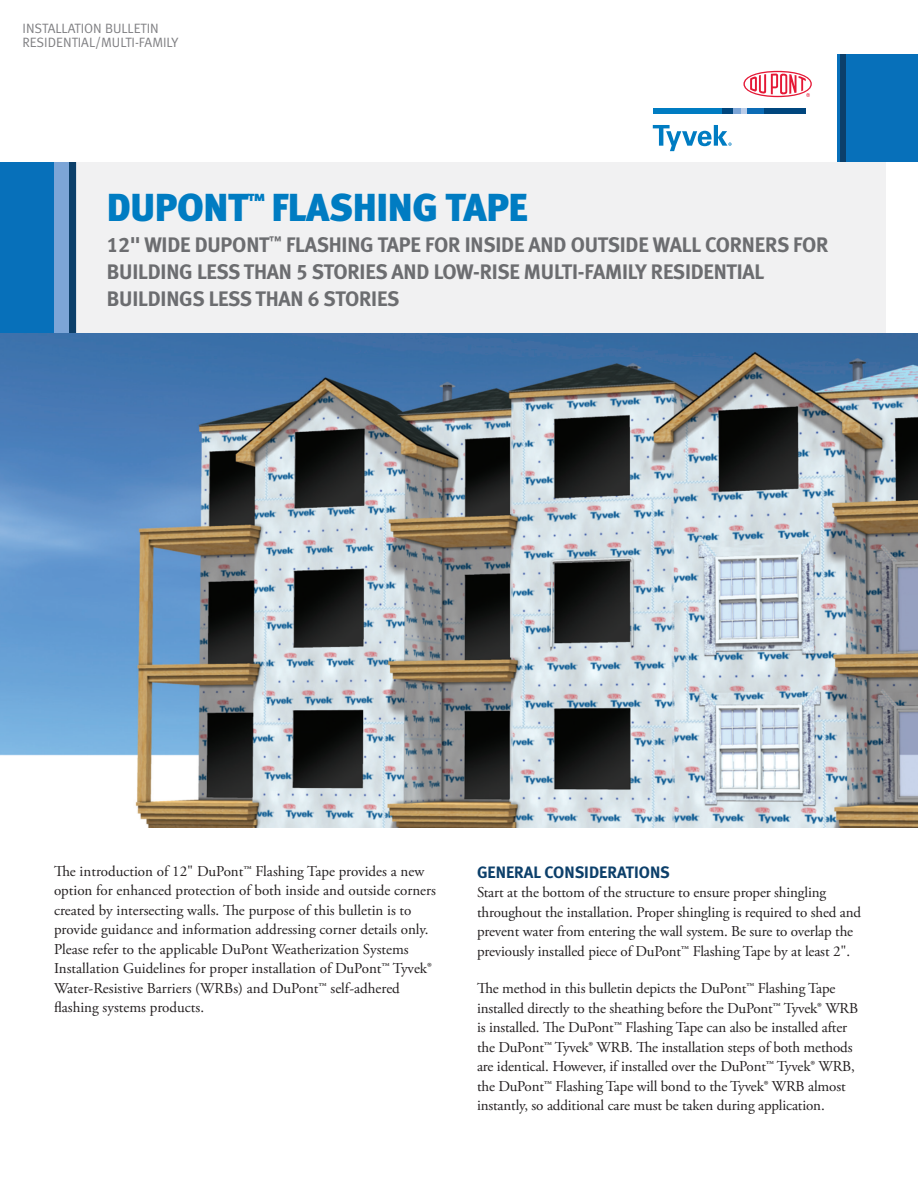
<style>
.page{position:relative;width:918px;height:1188px;background:#fff}
.page>*{position:absolute;margin:0;border:0;box-sizing:border-box;transform-origin:0 0}
.t1{font:39px "Meta Black LF";letter-spacing:-.01em;color:#007cc2}
.t2{font:21px/27px "Meta Bold LF";letter-spacing:-.01em;color:#6c6d70}
.t3{font:17.55px "Meta Black LF";color:#007cc2}
.t4{font:16.5px "Meta Bold LF";color:#0c3f6a}
.t5{font:15px/19.5px "Adobe Garamond Pro";letter-spacing:-.01em;color:#231f20}
.t6{font:13.5px/13.5px "Meta Normal LF";color:#808083}
</style>
<div class="page">
<div style="left:0;top:162px;width:54px;height:171px;background:#0770ba"></div>
<div style="left:54px;top:162px;width:15px;height:171px;background:#7ca5d7"></div>
<div style="left:69px;top:162px;width:7px;height:171px;background:#0c3f6a"></div>
<div style="left:76px;top:162px;width:810px;height:171px;background:#f0f0f1"></div>
<div style="left:834px;top:54px;width:84px;height:108px;background:#0770ba"></div>
<div style="left:840px;top:54px;width:6px;height:108px;background:#0c3f6a"></div>
<div style="left:634px;top:54px;width:203px;height:108px;background:#fff"></div>
<svg style="left:743px;top:71px;width:69px;height:26px"></svg>
<div style="left:653px;top:109px;width:69px;height:5px;background:#007cc2"></div>
<div style="left:764px;top:109px;width:42px;height:5px;background:#00467e"></div>
<svg style="left:653px;top:125px;width:79px;height:26px"></svg>
<div style="left:722px;top:109px;width:12px;height:5px;background:#00467e"></div>
<svg style="left:734px;top:109px;width:14px;height:5px"></svg>
<div style="left:748px;top:109px;width:16px;height:5px;background:#0d6cb6"></div>
<img style="left:0;top:333px;width:918px;height:495px">
<p class="t6" style="left:22px;top:22px;width:157px">INSTALLATION BULLETIN<br>RESIDENTIAL/MULTI-FAMILY</p>
<h1 class="t1" style="left:107px;top:184px;width:143px">DUPONT</h1>
<p class="t3" style="left:248px;top:190px;width:19px">™</p>
<h1 class="t1" style="left:271px;top:184px;width:258px">FLASHING TAPE</h1>
<h2 class="t2" style="left:107px;top:231px;width:723px">12" WIDE DUPONT<sup>™</sup> FLASHING TAPE FOR INSIDE AND OUTSIDE WALL CORNERS FOR<br>BUILDING LESS THAN 5 STORIES AND LOW-RISE MULTI-FAMILY RESIDENTIAL<br>BUILDINGS LESS THAN 6 STORIES</h2>
<p class="t5" style="left:54px;top:862px;width:383px">The introduction of 12" DuPont™ Flashing Tape provides a new option for enhanced protection of both inside and outside corners created by intersecting walls. The purpose of this bulletin is to provide guidance and information addressing corner details only.<br>Please refer to the applicable DuPont Weatherization Systems Installation Guidelines for proper installation of DuPont™ Tyvek® Water-Resistive Barriers (WRBs) and DuPont™ self-adhered flashing systems products.</p>
<p class="t4" style="left:477px;top:862px;width:194px">GENERAL CONSIDERATIONS</p>
<p class="t5" style="left:477px;top:883px;width:386px">Start at the bottom of the structure to ensure proper shingling throughout the installation. Proper shingling is required to shed and prevent water from entering the wall system. Be sure to overlap the previously installed piece of DuPont™ Flashing Tape by at least 2".</p>
<p class="t5" style="left:477px;top:979px;width:383px">The method in this bulletin depicts the DuPont™ Flashing Tape installed directly to the sheathing before the DuPont™ Tyvek® WRB is installed. The DuPont™ Flashing Tape can also be installed after the DuPont™ Tyvek® WRB. The installation steps of both methods are identical. However, if installed over the DuPont™ Tyvek® WRB, the DuPont™ Flashing Tape will bond to the Tyvek® WRB almost instantly, so additional care must be taken during application.</p>
</div>
